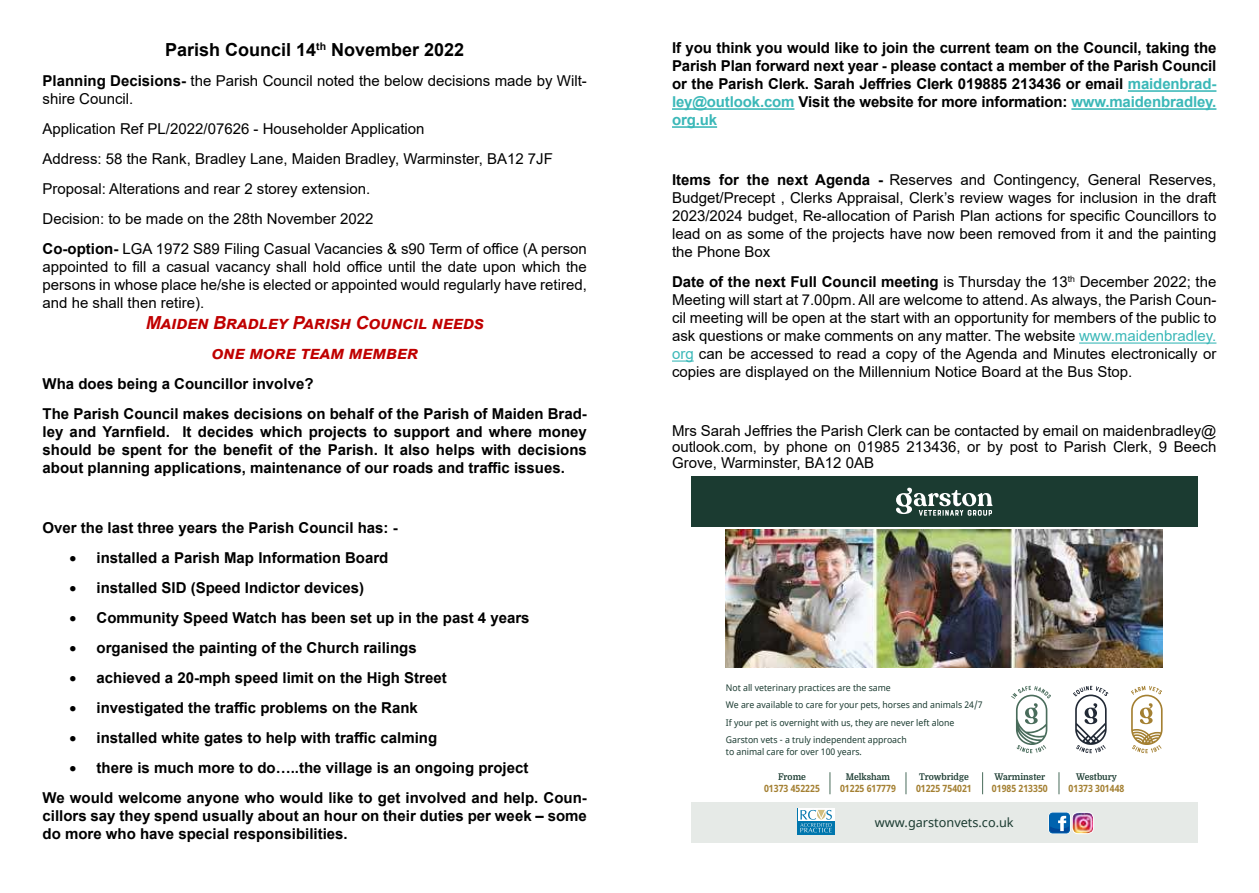
<style>
.page{position:relative;width:1259px;height:893px;background:#fff}
.page>*{position:absolute;margin:0;border:0;box-sizing:border-box;transform-origin:0 0}
.t1{font:italic 700 18px/30px "Arial";letter-spacing:-.01em;color:#c00000;text-align:center}
.t2{font:700 18px "Arial";color:#000}
.t3{font:15px/18px "Arial";color:#000;text-align:justify}
.t4{font:700 15px/18px "Arial";color:#000}
.t5{font:12.6px "Noto Sans";color:#1b3b31}
.t6{font:700 10.05px "Noto Sans";color:#a48032;scale:.88 1}
.t7{font:700 9.3px "Domine";color:#1b3b31;scale:.93 1}
.t8{font:9.15px/17.2px "Noto Sans";color:#1b3b31;scale:.95 1}
.s1{font-weight:700}
.s2{color:#3bb8b8}
</style>
<div class="page">
<hr style="left:1128px;top:90px;width:88px;height:2px;background:#3bb8b8">
<hr style="left:672px;top:108px;width:122px;height:2px;background:#3bb8b8">
<hr style="left:1071px;top:108px;width:145px;height:2px;background:#3bb8b8">
<hr style="left:672px;top:126px;width:45px;height:2px;background:#3bb8b8">
<hr style="left:1079px;top:342px;width:137px;height:2px;background:#3bb8b8">
<hr style="left:672px;top:360px;width:21px;height:2px;background:#3bb8b8">
<img style="left:726px;top:529px;width:437px;height:138px">
<div style="left:691px;top:476px;width:506px;height:51px;background:#1b3b31"></div>
<svg style="left:896px;top:488px;width:96px;height:28px"></svg>
<div style="left:691px;top:803px;width:506px;height:40px;background:#e6eae7"></div>
<svg style="left:829px;top:772px;width:1px;height:22px"></svg>
<svg style="left:905px;top:772px;width:1px;height:22px"></svg>
<svg style="left:982px;top:772px;width:1px;height:22px"></svg>
<svg style="left:1058px;top:772px;width:1px;height:22px"></svg>
<div style="left:797px;top:808px;width:37px;height:26px;background:#fff"></div>
<svg style="left:797px;top:821px;width:37px;height:13px"></svg>
<svg style="left:800px;top:810px;width:32px;height:22px"></svg>
<svg style="left:1048px;top:812px;width:22px;height:22px"></svg>
<svg style="left:1049px;top:813px;width:20px;height:20px"></svg>
<div style="left:1049px;top:813px;width:20px;height:20px;border:1px solid #0062ae;border-radius:3px"></div>
<svg style="left:1049px;top:816px;width:20px;height:17px"></svg>
<img style="left:1073px;top:812px;width:19px;height:20px">
<div style="left:1071px;top:812px;width:23px;height:22px;border:1px solid #fff;border-radius:6px"></div>
<svg style="left:1073px;top:686px;width:35px;height:67px"></svg>
<svg style="left:1131px;top:686px;width:31px;height:67px"></svg>
<svg style="left:1011px;top:686px;width:40px;height:67px"></svg>
<p class="t2" style="left:165px;top:43px;width:301px">Parish Council 14<sup>th</sup> November 2022</p>
<p class="t3" style="left:43px;top:73px;width:546px"><span class="s1">Planning Decisions-</span> the Parish Council noted the below decisions made by Wilt&shy;shire Council.</p>
<p class="t3" style="left:43px;top:115px;width:546px;line-height:30px;text-align:left">Application Ref PL/2022/07626 - Householder Application<br>Address: 58 the Rank, Bradley Lane, Maiden Bradley, Warminster, BA12 7JF Proposal: Alterations and rear 2 storey extension.<br>Decision: to be made on the 28th November 2022<br><span class="s1">Co-option-</span> LGA 1972 S89 Filing Casual Vacancies &amp; s90 Term of office (A person</p>
<p class="t3" style="left:43px;top:257px;width:546px">appointed to fill a casual vacancy shall hold office until the date upon which the persons in whose place he/she is elected or appointed would regularly have retired, and he shall then retire).</p>
<p class="t1" style="left:146px;top:308px;width:339px">Maiden Bradley Parish Council needs one more team member</p>
<p class="t4" style="left:43px;top:370px;width:546px;line-height:30px">Wha does being a Councillor involve?<br>The Parish Council makes decisions on behalf of the Parish of Maiden Brad-</p>
<p class="t4" style="left:43px;top:423px;width:546px;text-align:justify">ley and Yarnfield. It decides which projects to support and where money should be spent for the benefit of the Parish. It also helps with decisions about planning applications, maintenance of our roads and traffic issues.</p>
<p class="t4" style="left:43px;top:520px;width:357px">Over the last three years the Parish Council has: -</p>
<p class="t4" style="left:70px;top:549px;width:320px">• installed a Parish Map Information Board</p>
<p class="t4" style="left:70px;top:579px;width:296px">• installed SID (Speed Indictor devices)</p>
<p class="t4" style="left:70px;top:610px;width:461px">• Community Speed Watch has been set up in the past 4 years</p>
<p class="t4" style="left:70px;top:640px;width:349px">• organised the painting of the Church railings</p>
<p class="t4" style="left:70px;top:670px;width:379px">• achieved a 20-mph speed limit on the High Street</p>
<p class="t4" style="left:70px;top:699px;width:350px">• investigated the traffic problems on the Rank</p>
<p class="t4" style="left:70px;top:729px;width:369px">• installed white gates to help with traffic calming</p>
<p class="t4" style="left:43px;top:753px;width:546px;line-height:30px;text-indent:27px">• there is much more to do…..the village is an ongoing project<br>We would welcome anyone who would like to get involved and help. Coun-</p>
<p class="t4" style="left:43px;top:807px;width:546px">cillors say they spend usually about an hour on their duties per week – some do more who have special responsibilities.</p>
<p class="t4" style="left:672px;top:39px;width:546px;text-align:justify">If you think you would like to join the current team on the Council, taking the Parish Plan forward next year - please contact a member of the Parish Council or the Parish Clerk. Sarah Jeffries Clerk 019885 213436 or email <span class="s2">maidenbrad&shy;ley@outlook.com</span> Visit the website for more information: <span class="s2">www.maidenbradley. org.uk</span></p>
<p class="t3" style="left:672px;top:173px;width:546px"><span class="s1">Items for the next Agenda -</span> Reserves and Contingency, General Reserves, Budget/Precept , Clerks Appraisal, Clerk’s review wages for inclusion in the draft 2023/2024 budget, Re-allocation of Parish Plan actions for specific Councillors to lead on as some of the projects have now been removed from it and the painting the Phone Box</p>
<p class="t3" style="left:672px;top:275px;width:546px"><span class="s1">Date of the next Full Council meeting</span> is Thursday the 13<sup>th</sup> December 2022; the Meeting will start at 7.00pm. All are welcome to attend. As always, the Parish Coun&shy;cil meeting will be open at the start with an opportunity for members of the public to ask questions or make comments on any matter. The website <span class="s2">www.maidenbradley. org</span> can be accessed to read a copy of the Agenda and Minutes electronically or copies are displayed on the Millennium Notice Board at the Bus Stop.</p>
<p class="t3" style="left:672px;top:422px;width:546px;line-height:16.2px">Mrs Sarah Jeffries the Parish Clerk can be contacted by email on maidenbradley@ outlook.com, by phone on 01985 213436, or by post to Parish Clerk, 9 Beech Grove, Warminster, BA12 0AB</p>
<p class="t8" style="left:726px;top:680px;width:272px">Not all veterinary practices are the same<br>We are available to care for your pets, horses and animals 24/7<br>If your pet is overnight with us, they are never left alone Garston vets - a truly independent approach</p>
<p class="t8" style="left:726px;top:743px;width:145px">to animal care for over 100 years.</p>
<p class="t7" style="left:778px;top:772px;width:32px">Frome</p>
<p class="t6" style="left:764px;top:783px;width:65px">01373 452225</p>
<p class="t7" style="left:846px;top:772px;width:49px">Melksham</p>
<p class="t6" style="left:840px;top:783px;width:65px">01225 617779</p>
<p class="t7" style="left:919px;top:772px;width:55px">Trowbridge</p>
<p class="t6" style="left:916px;top:783px;width:65px">01225 754021</p>
<p class="t7" style="left:994px;top:772px;width:56px">Warminster</p>
<p class="t6" style="left:992px;top:783px;width:65px">01985 213350</p>
<p class="t5" style="left:874px;top:816px;width:140px">www.garstonvets.co.uk</p>
<p class="t7" style="left:1076px;top:772px;width:46px">Westbury</p>
<p class="t6" style="left:1068px;top:783px;width:65px">01373 301448</p>
</div>
